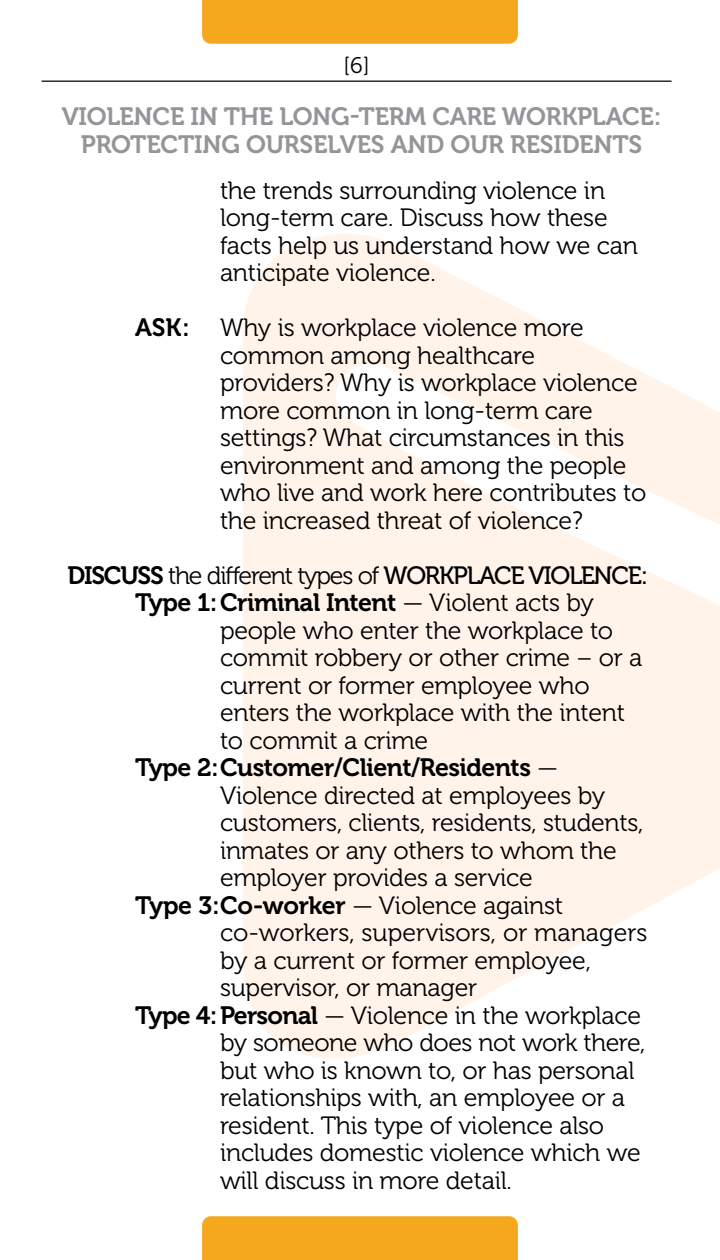
<style>
.page{position:relative;width:720px;height:1260px;background:#fff}
.page>*{position:absolute;margin:0;border:0;box-sizing:border-box;transform-origin:0 0}
.t1{font:25px/27.5px "Museo 300";letter-spacing:-.01em;color:#000}
.t2{font:25px "Museo 700";letter-spacing:-.02em;color:#000}
.t3{font:25px/27.5px "Museo 700";letter-spacing:-.01em;color:#939598}
.t4{font:25px "Museo 300";letter-spacing:-.05em;color:#000}
.t5{font:22.5px "Museo 300";color:#000}
.s1{font-family:"Museo 700"}
.s2{font-family:"Museo 500"}
.s3{font-family:"Museo 300"}
</style>
<div class="page">
<svg style="left:243px;top:234px;width:477px;height:825px;fill:#fff3ea"></svg>
<div style="left:202px;top:0;width:316px;height:44px;background:#f5a81d"></div>
<div style="left:202px;top:1216px;width:316px;height:44px;background:#f5a81d"></div>
<hr style="left:42px;top:81px;width:630px;height:1px;background:#000">
<p class="t5" style="left:343px;top:53px;width:28px">[6]</p>
<p class="t3" style="left:81px;top:103px;width:582px;text-indent:-19px">VIOLENCE IN THE LONG-TERM CARE WORKPLACE:<br>PROT</p>
<p class="t3" style="left:146px;top:130px;width:497px">ECTING OURSELVES AND OUR RESIDENTS</p>
<p class="t1" style="left:220px;top:177px;width:419px">the trends surrounding violence in long-term care. Discuss how these facts help us understand how we can anticipate violence.</p>
<p class="t2" style="left:135px;top:314px;width:17px">ASK</p>
<p class="t1" style="left:220px;top:314px;width:428px;text-indent:-38px"><span class="s1">:</span> Why is workplace violence more common among healthcare providers? Why is workplace violence more common in long-term care settings? What circumstances in this environment and among the people who live and work here contributes to the increased threat of violence?</p>
<p class="t2" style="left:68px;top:561px;width:68px">DISCUSS</p>
<p class="t4" style="left:168px;top:562px;width:481px">the different types of <span class="s2">WORKPLACE VIOLENCE:</span></p>
<p class="t2" style="left:135px;top:589px;width:461px">TYPE 1:CRIMINAL INTENT <span class="s3">— Violent acts by</span></p>
<p class="t1" style="left:220px;top:617px;width:424px">people who enter the workplace to commit robbery or other crime – or a current or former employee who enters the workplace with the intent to commit a crime</p>
<p class="t2" style="left:135px;top:754px;width:425px">TYPE 2:CUSTOMER/CLIENT/RESIDENTS <span class="s3">—</span></p>
<p class="t1" style="left:220px;top:782px;width:387px">Violence directed at employees by</p>
<p class="t1" style="left:220px;top:809px;width:425px">customers, clients, residents, students,</p>
<p class="t1" style="left:220px;top:837px;width:398px">inmates or any others to whom the</p>
<p class="t1" style="left:220px;top:864px;width:314px">employer provides a service</p>
<p class="t1" style="left:135px;top:892px;width:430px"><span class="s1">TYPE 3:CO-WORKER</span> — Violence against</p>
<p class="t1" style="left:220px;top:919px;width:429px">co-workers, supervisors, or managers</p>
<p class="t1" style="left:220px;top:947px;width:373px">by a current or former employee,</p>
<p class="t1" style="left:220px;top:974px;width:259px">supervisor, or manager</p>
<p class="t1" style="left:135px;top:1002px;width:508px"><span class="s1">TYPE 4:PERSONAL</span> — Violence in the workplace</p>
<p class="t1" style="left:220px;top:1029px;width:427px">by someone who does not work there,</p>
<p class="t1" style="left:220px;top:1057px;width:416px">but who is known to, or has personal</p>
<p class="t1" style="left:220px;top:1084px;width:407px">relationships with, an employee or a</p>
<p class="t1" style="left:220px;top:1112px;width:386px">resident. This type of violence also</p>
<p class="t1" style="left:220px;top:1139px;width:422px">includes domestic violence which we</p>
<p class="t1" style="left:220px;top:1167px;width:293px">will discuss in more detail.</p>
</div>
